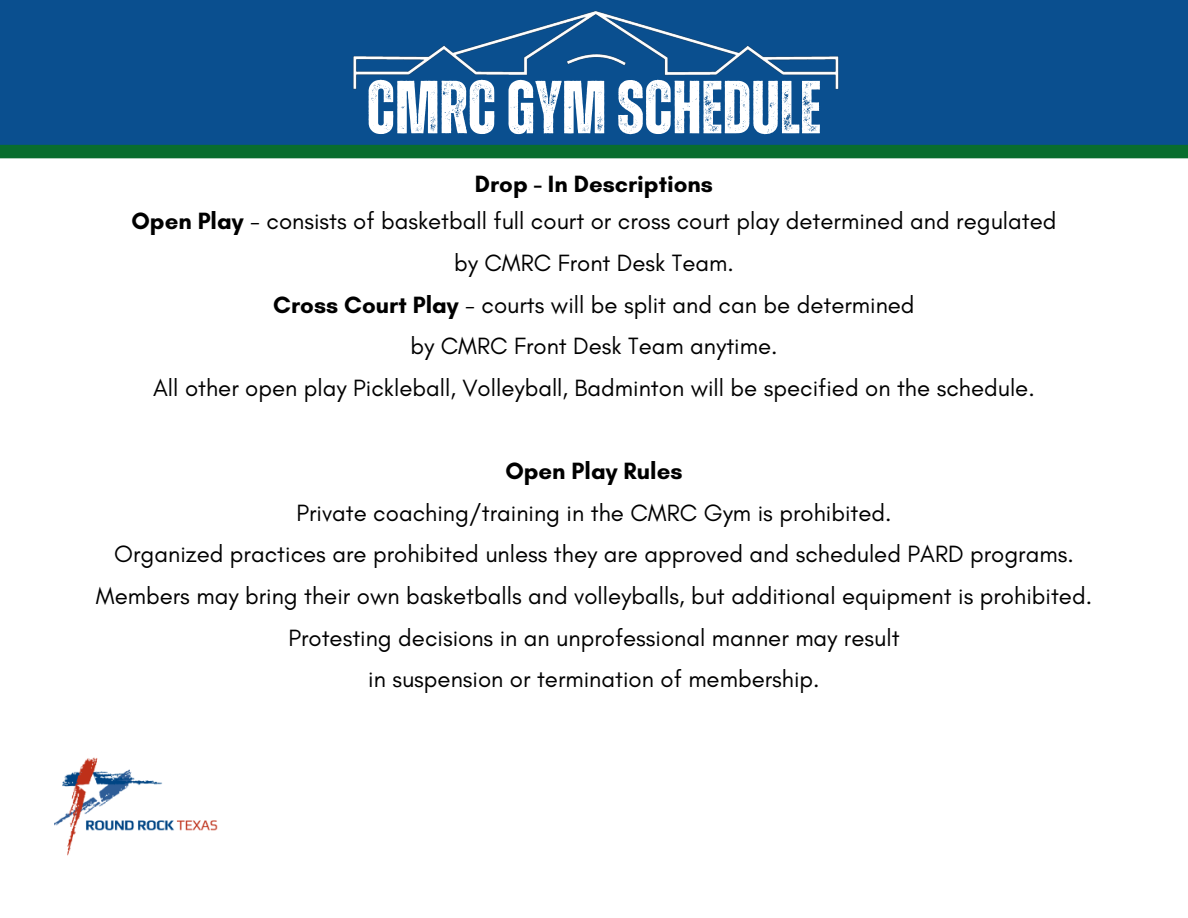
<style>
.page{position:relative;width:1188px;height:918px;background:#fff}
.page>*{position:absolute;margin:0;border:0;box-sizing:border-box;transform-origin:0 0}
.t1{font:700 75px "Zuume Rough";color:#fff}
.t2{font:24px "Glacial Indifference";color:#000}
.t3{font:700 24px "Glacial Indifference";color:#000}
.s1{font-weight:700}
</style>
<div class="page">
<div style="left:0;top:0;width:1188px;height:152px;background:#0a4f8f"></div>
<img style="left:353px;top:10px;width:486px;height:80px">
<div style="left:0;top:145px;width:1188px;height:13px;background:#096d2e"></div>
<img style="left:54px;top:757px;width:164px;height:99px">
<h1 class="t1" style="left:367px;top:73px;width:456px">CMRCGYMSCHEDULE</h1>
<p class="t3" style="left:475px;top:170px;width:240px">Drop - In Descriptions</p>
<p class="t2" style="left:131px;top:207px;width:927px"><span class="s1">Open Play</span> - consists of basketball full court or cross court play determined and regulated</p>
<p class="t2" style="left:454px;top:248px;width:281px">by CMRC Front Desk Team.</p>
<p class="t2" style="left:273px;top:290px;width:643px"><span class="s1">Cross Court Play</span> - courts will be split and can be determined</p>
<p class="t2" style="left:410px;top:332px;width:369px">by CMRC Front Desk Team anytime.</p>
<p class="t2" style="left:153px;top:373px;width:883px">All other open play Pickleball, Volleyball, Badminton will be specified on the schedule.</p>
<p class="t3" style="left:505px;top:456px;width:179px">Open Play Rules</p>
<p class="t2" style="left:296px;top:498px;width:597px">Private coaching/training in the CMRC Gym is prohibited.</p>
<p class="t2" style="left:114px;top:540px;width:961px">Organized practices are prohibited unless they are approved and scheduled PARD programs.</p>
<p class="t2" style="left:96px;top:581px;width:998px">Members may bring their own basketballs and volleyballs, but additional equipment is prohibited.</p>
<p class="t2" style="left:288px;top:623px;width:613px">Protesting decisions in an unprofessional manner may result</p>
<p class="t2" style="left:368px;top:665px;width:453px">in suspension or termination of membership.</p>
</div>
